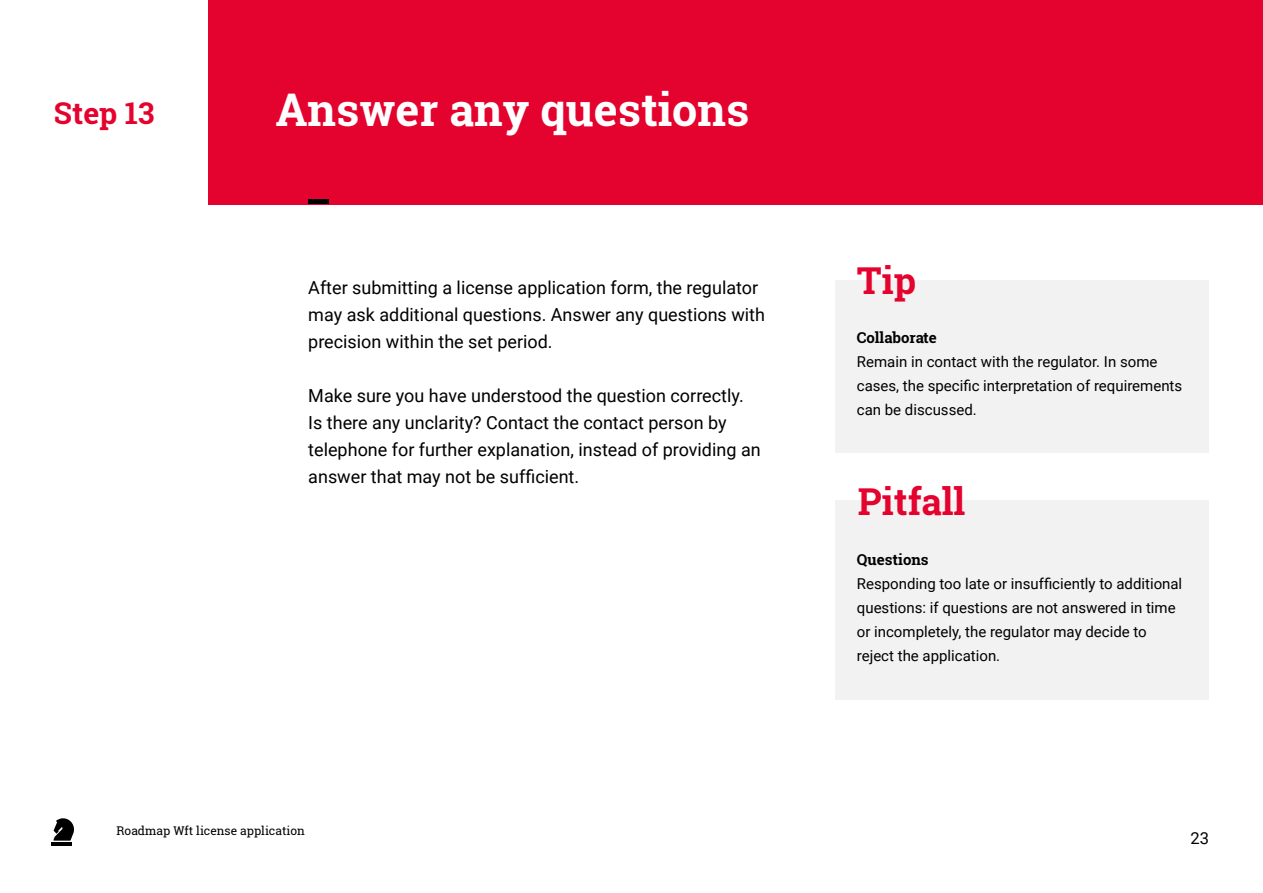
<style>
.page{position:relative;width:1263px;height:893px;background:#fff}
.page>*{position:absolute;margin:0;border:0;box-sizing:border-box;transform-origin:0 0}
.t1{font:700 45px "Roboto Slab";color:#fff}
.t2{font:700 37.05px "Roboto Slab";color:#e4032e}
.t3{font:700 30px "Roboto Slab";color:#e4032e}
.t4{font:18px/27px "Roboto";color:#000}
.t5{font:16.5px "Roboto";color:#000}
.t6{font:15px/24px "Roboto";color:#000}
.t7{font:700 15px "Roboto Slab";color:#000}
.t8{font:12px "Roboto Slab";color:#000}
</style>
<div class="page">
<div style="left:208px;top:0;width:1055px;height:204px;background:#e4032e"></div>
<hr style="left:308px;top:200px;width:21px;height:4px;background:#000">
<svg style="left:54px;top:818px;width:20px;height:23px"></svg>
<hr style="left:52px;top:842px;width:20px;height:4px;background:#000">
<div style="left:836px;top:281px;width:373px;height:172px;background:#f2f2f2"></div>
<div style="left:836px;top:500px;width:373px;height:199px;background:#f2f2f2"></div>
<h3 class="t3" style="left:54px;top:93px;width:102px">Step 13</h3>
<h1 class="t1" style="left:275px;top:78px;width:475px">Answer any questions</h1>
<p class="t4" style="left:308px;top:274px;width:458px">After submitting a license application form, the regulator may ask additional questions. Answer any questions with precision within the set period.</p>
<p class="t4" style="left:308px;top:382px;width:454px">Make sure you have understood the question correctly.<br>Is there any unclarity? Contact the contact person by telephone for further explanation, instead of providing an answer that may not be sufficient.</p>
<p class="t8" style="left:117px;top:822px;width:190px">Roadmap Wft license application</p>
<h2 class="t2" style="left:857px;top:255px;width:61px">Tip</h2>
<p class="t7" style="left:857px;top:327px;width:82px">Collaborate</p>
<p class="t6" style="left:857px;top:349px;width:327px">Remain in contact with the regulator. In some cases, the specific interpretation of requirements can be discussed.</p>
<h2 class="t2" style="left:858px;top:476px;width:109px">Pitfall</h2>
<p class="t7" style="left:857px;top:550px;width:73px">Questions</p>
<p class="t6" style="left:857px;top:571px;width:327px">Responding too late or insufficiently to additional questions: if questions are not answered in time or incompletely, the regulator may decide to reject the application.</p>
<p class="t5" style="left:1190px;top:826px;width:20px">23</p>
</div>
